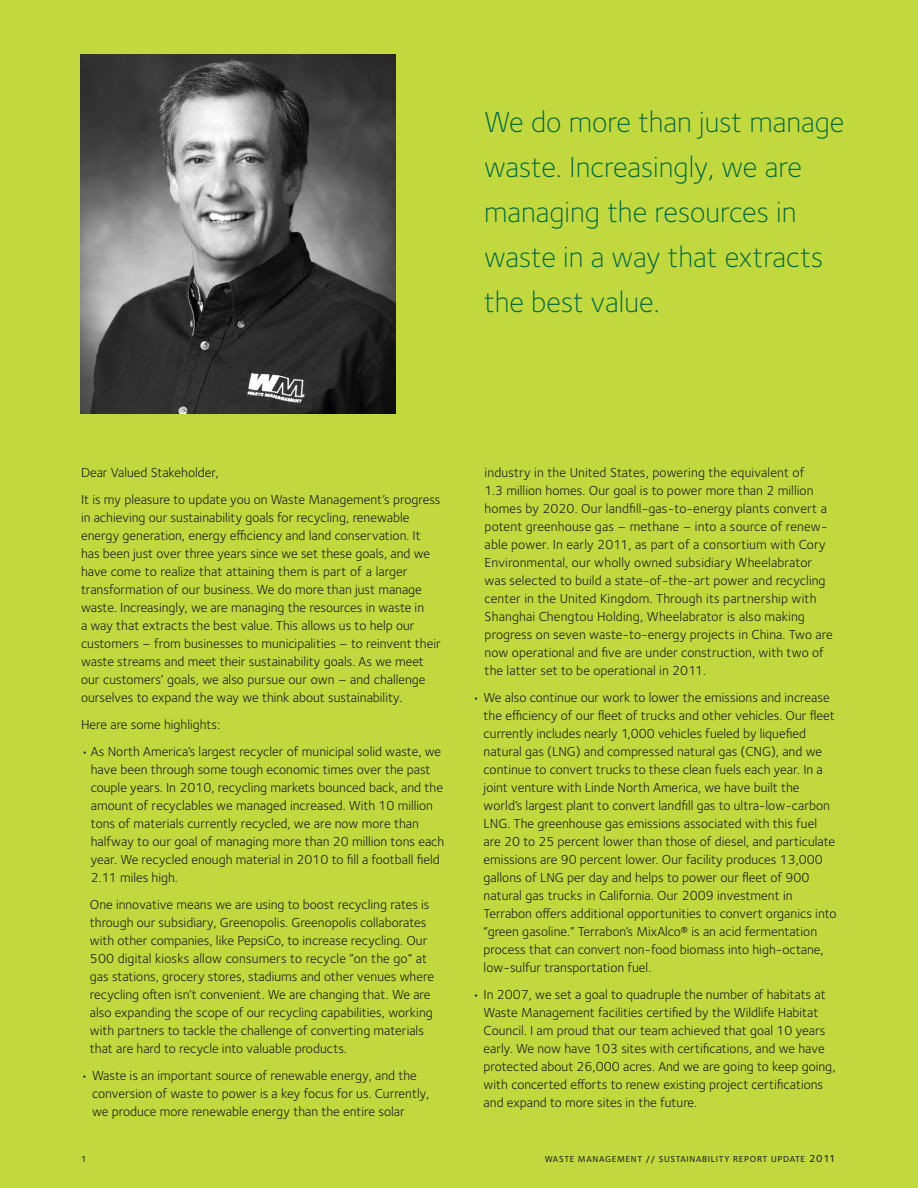
<style>
.page{position:relative;width:918px;height:1188px;background:#c2d83f}
.page>*{position:absolute;margin:0;border:0;box-sizing:border-box;transform-origin:0 0}
.t1{font:300 30px/45px "Foundry Sterling";color:#00673e}
.t2{font:13.5px/18px "Foundry Sterling";color:#231f20}
.t3{font:500 9px "Foundry Sterling";letter-spacing:.075em;color:#231f20}
.s1{font-weight:600}
.s2{font-size:10.5px}
</style>
<div class="page">
<img style="left:81px;top:54px;width:314px;height:359px">
<h1 class="t1" style="left:484px;top:99px;width:362px">We do more than just manage waste. Increasingly, we are managing the resources in waste in a way that extracts the best value.</h1>
<p class="t2" style="left:81px;top:459px;width:361px;line-height:27px">Dear Valued Stakeholder,<br>It is my pleasure to update you on Waste Management’s progress</p>
<p class="t2" style="left:81px;top:508px;width:361px">in achieving our sustainability goals for recycling, renewable energy generation, energy efficiency and land conservation. It has been just over three years since we set these goals, and we have come to realize that attaining them is part of a larger transformation of our business. We do more than just manage waste. Increasingly, we are managing the resources in waste in<br>a way that extracts the best value. This allows us to help our customers – from businesses to municipalities – to reinvent their waste streams and meet their sustainability goals. As we meet our customers’ goals, we also pursue our own – and challenge ourselves to expand the way we think about sustainability.</p>
<p class="t2" style="left:81px;top:715px;width:141px">Here are some highlights:</p>
<p class="t2" style="left:91px;top:742px;width:355px;text-indent:-10px">• As North America’s largest recycler of municipal solid waste, we have been through some tough economic times over the past couple years. In 2010, recycling markets bounced back, and the amount of recyclables we managed increased. With 10 million tons of materials currently recycled, we are now more than halfway to our goal of managing more than 20 million tons each year. We recycled enough material in 2010 to fill a football field 2.11 miles high.</p>
<p class="t2" style="left:90px;top:895px;width:346px">One innovative means we are using to boost recycling rates is through our subsidiary, Greenopolis. Greenopolis collaborates with other companies, like PepsiCo, to increase recycling. Our 500 digital kiosks allow consumers to recycle “on the go” at gas stations, grocery stores, stadiums and other venues where recycling often isn’t convenient. We are changing that. We are also expanding the scope of our recycling capabilities, working with partners to tackle the challenge of converting materials that are hard to recycle into valuable products.</p>
<p class="t2" style="left:92px;top:1066px;width:339px;text-indent:-11px">• Waste is an important source of renewable energy, and the conversion of waste to power is a key focus for us. Currently, we produce more renewable energy than the entire solar</p>
<p class="t2" style="left:485px;top:463px;width:350px">industry in the United States, powering the equivalent of<br>1.3 million homes. Our goal is to power more than 2 million homes by 2020. Our landfill-gas-to-energy plants convert a potent greenhouse gas – methane – into a source of renew&shy;able power. In early 2011, as part of a consortium with Cory Environmental, our wholly owned subsidiary Wheelabrator was selected to build a state-of-the-art power and recycling center in the United Kingdom. Through its partnership with Shanghai Chengtou Holding, Wheelabrator is also making progress on seven waste-to-energy projects in China. Two are now operational and five are under construction, with two of the latter set to be operational in 2011.</p>
<p class="t2" style="left:484px;top:688px;width:354px;text-indent:-11px">• We also continue our work to lower the emissions and increase the efficiency of our fleet of trucks and other vehicles. Our fleet currently includes nearly 1,000 vehicles fueled by liquefied natural gas (LNG) and compressed natural gas (CNG), and we continue to convert trucks to these clean fuels each year. In a joint venture with Linde North America, we have built the world’s largest plant to convert landfill gas to ultra-low-carbon LNG. The greenhouse gas emissions associated with this fuel are 20 to 25 percent lower than those of diesel, and particulate emissions are 90 percent lower. Our facility produces 13,000 gallons of LNG per day and helps to power our fleet of 900 natural gas trucks in California. Our 2009 investment in Terrabon offers additional opportunities to convert organics into “green gasoline.” Terrabon’s MixAlco® is an acid fermentation process that can convert non-food biomass into high-octane, low-sulfur transportation fuel.</p>
<p class="t2" style="left:484px;top:985px;width:354px;text-indent:-11px">• In 2007, we set a goal to quadruple the number of habitats at Waste Management facilities certified by the Wildlife Habitat Council. I am proud that our team achieved that goal 10 years early. We now have 103 sites with certifications, and we have protected about 26,000 acres. And we are going to keep going, with concerted efforts to renew existing project certifications and expand to more sites in the future.</p>
<p class="t3" style="left:81px;top:1154px;width:7px">1</p>
<p class="t3" style="left:545px;top:1154px;width:292px">WASTE MANAGEMENT <span class="s1">//</span> SUSTAINABILITY REPORT UPDATE <span class="s2">2011</span></p>
</div>
